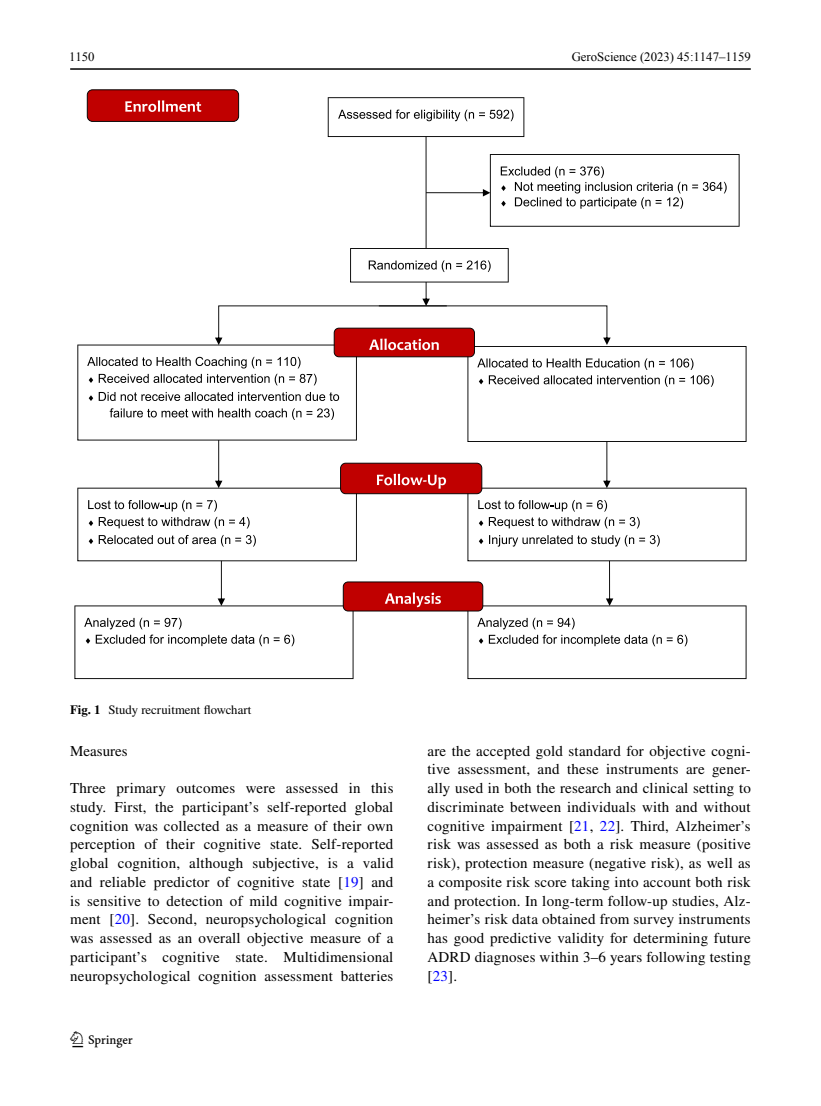
<style>
.page{position:relative;width:821px;height:1106px;background:#fff}
.page>*{position:absolute;margin:0;border:0;box-sizing:border-box;transform-origin:0 0}
.t1{font:22.5px "Springnew Regular 2";color:#000}
.t2{font:15px/18.8px "STIX";letter-spacing:.015em;color:#000;text-align:justify}
.t3{font:12.75px "STIX";color:#000}
.t4{font:12.75px "Times New Roman";color:#000}
.t5{font:12.75px "Times New Roman PSMT2";color:#000}
.s1{font-weight:700}
.s2{color:#00f}
</style>
<div class="page">
<hr style="left:70px;top:68px;width:680px;height:2px;background:#000">
<svg style="left:74px;top:89px;width:672px;height:590px"></svg>
<p class="t5" style="left:69px;top:52px;width:27px">1150</p>
<p class="t4" style="left:572px;top:53px;width:181px">GeroScience (2023) 45:1147–1159</p>
<p class="t3" style="left:70px;top:701px;width:183px"><span class="s1">Fig. 1</span> Study recruitment flowchart</p>
<p class="t2" style="left:70px;top:742px;width:59px">Measures</p>
<p class="t2" style="left:70px;top:779px;width:325px">Three primary outcomes were assessed in this study. First, the participant’s self-reported global cognition was collected as a measure of their own perception of their cognitive state. Self-reported global cognition, although subjective, is a valid and reliable predictor of cognitive state [<span class="s2">19</span>] and is sensitive to detection of mild cognitive impair&shy;ment [<span class="s2">20</span>]. Second, neuropsychological cognition was assessed as an overall objective measure of a participant’s cognitive state. Multidimensional neuropsychological cognition assessment batteries</p>
<h1 class="t1" style="left:72px;top:1031px;width:62px">1 3</h1>
<p class="t2" style="left:427px;top:742px;width:325px">are the accepted gold standard for objective cogni&shy;tive assessment, and these instruments are gener&shy;ally used in both the research and clinical setting to discriminate between individuals with and without cognitive impairment [<span class="s2">21</span>, <span class="s2">22</span>]. Third, Alzheimer’s risk was assessed as both a risk measure (positive risk), protection measure (negative risk), as well as a composite risk score taking into account both risk and protection. In long-term follow-up studies, Alz&shy;heimer’s risk data obtained from survey instruments has good predictive validity for determining future ADRD diagnoses within 3–6 years following testing [<span class="s2">23</span>].</p>
</div>
